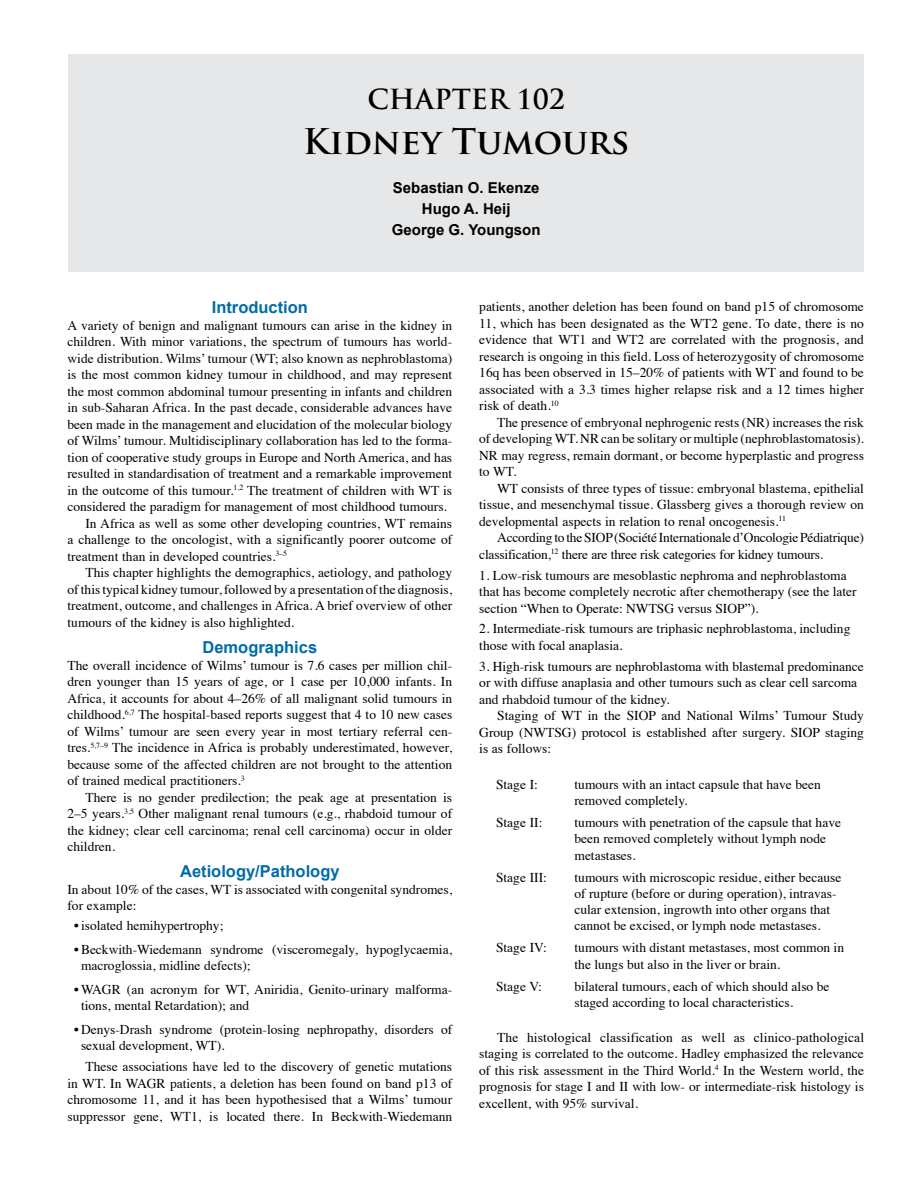
<style>
.page{position:relative;width:918px;height:1188px;background:#fff}
.page>*{position:absolute;margin:0;border:0;box-sizing:border-box;transform-origin:0 0}
.t1{font:700 34.5px "Trajan Pro";color:#000}
.t2{font:700 27px "Trajan Pro";color:#000}
.t3{font:700 16.5px "Arial";color:#006ca7}
.t4{font:700 15px/21px "Arial";color:#000;text-align:center}
.t5{font:13.5px/16.5px "Times";color:#000}
</style>
<div class="page">
<div style="left:68px;top:54px;width:796px;height:217px;background:#e6e7e8"></div>
<h2 class="t2" style="left:367px;top:83px;width:199px">CHAPTER 102</h2>
<h1 class="t1" style="left:303px;top:120px;width:328px">Kidney Tumours</h1>
<p class="t4" style="left:392px;top:178px;width:150px">Sebastian O. Ekenze<br>Hugo A. Heij<br>George G. Youngson</p>
<p class="t3" style="left:212px;top:296px;width:98px">Introduction</p>
<p class="t5" style="left:68px;top:316px;width:386px">A variety of benign and malignant tumours can arise in the kidney in</p>
<p class="t5" style="left:68px;top:332px;width:386px">children. With minor variations, the spectrum of tumours has world-</p>
<p class="t5" style="left:68px;top:349px;width:386px">wide distribution. Wilms’ tumour (WT; also known as nephroblastoma)</p>
<p class="t5" style="left:68px;top:365px;width:386px">is the most common kidney tumour in childhood, and may represent</p>
<p class="t5" style="left:68px;top:382px;width:386px">the most common abdominal tumour presenting in infants and children</p>
<p class="t5" style="left:68px;top:398px;width:386px">in sub-Saharan Africa. In the past decade, considerable advances have</p>
<p class="t5" style="left:68px;top:415px;width:386px">been made in the management and elucidation of the molecular biology</p>
<p class="t5" style="left:68px;top:431px;width:386px">of Wilms’ tumour. Multidisciplinary collaboration has led to the forma-</p>
<p class="t5" style="left:68px;top:448px;width:386px">tion of cooperative study groups in Europe and North America, and has</p>
<p class="t5" style="left:68px;top:464px;width:386px">resulted in standardisation of treatment and a remarkable improvement</p>
<p class="t5" style="left:68px;top:481px;width:386px">in the outcome of this tumour.<sup>1,2</sup> The treatment of children with WT is</p>
<p class="t5" style="left:68px;top:497px;width:381px">considered the paradigm for management of most childhood tumours.</p>
<p class="t5" style="left:85px;top:514px;width:368px">In Africa as well as some other developing countries, WT remains</p>
<p class="t5" style="left:68px;top:530px;width:386px">a challenge to the oncologist, with a significantly poorer outcome of</p>
<p class="t5" style="left:68px;top:547px;width:221px">treatment than in developed countries.<sup>3–5</sup></p>
<p class="t5" style="left:85px;top:563px;width:368px">This chapter highlights the demographics, aetiology, and pathology</p>
<p class="t5" style="left:68px;top:580px;width:386px">of this typical kidney tumour, followed by a presentation of the diagnosis,</p>
<p class="t5" style="left:68px;top:596px;width:386px">treatment, outcome, and challenges in Africa. A brief overview of other</p>
<p class="t5" style="left:68px;top:613px;width:228px">tumours of the kidney is also highlighted.</p>
<p class="t3" style="left:203px;top:636px;width:116px">Demographics</p>
<p class="t5" style="left:67px;top:656px;width:386px;text-align:justify">The overall incidence of Wilms’ tumour is 7.6 cases per million chil&shy;dren younger than 15 years of age, or 1 case per 10,000 infants. In Africa, it accounts for about 4–26% of all malignant solid tumours in childhood.<sup>6,7</sup> The hospital-based reports suggest that 4 to 10 new cases of Wilms’ tumour are seen every year in most tertiary referral cen&shy;tres.<sup>5,7–9</sup> The incidence in Africa is probably underestimated, however, because some of the affected children are not brought to the attention of trained medical practitioners.<sup>3</sup></p>
<p class="t5" style="left:67px;top:788px;width:386px;text-align:justify;text-indent:18px">There is no gender predilection; the peak age at presentation is 2–5 years.<sup>3,5</sup> Other malignant renal tumours (e.g., rhabdoid tumour of the kidney; clear cell carcinoma; renal cell carcinoma) occur in older children.</p>
<p class="t3" style="left:180px;top:861px;width:161px">Aetiology/Pathology</p>
<p class="t5" style="left:68px;top:880px;width:386px">In about 10% of the cases, WT is associated with congenital syndromes, for example:</p>
<p class="t5" style="left:74px;top:916px;width:151px">•isolated hemihypertrophy;</p>
<p class="t5" style="left:81px;top:940px;width:373px;text-indent:-7px">•Beckwith-Wiedemann syndrome (visceromegaly, hypoglycaemia, macroglossia, midline defects);</p>
<p class="t5" style="left:81px;top:980px;width:373px;text-indent:-7px">•WAGR (an acronym for WT, Aniridia, Genito-urinary malforma&shy;tions, mental Retardation); and</p>
<p class="t5" style="left:81px;top:1020px;width:373px;text-indent:-7px">• Denys-Drash syndrome (protein-losing nephropathy, disorders of sexual development, WT).</p>
<p class="t5" style="left:68px;top:1057px;width:386px;text-align:justify;text-indent:18px">These associations have led to the discovery of genetic mutations in WT. In WAGR patients, a deletion has been found on band p13 of chromosome 11, and it has been hypothesised that a Wilms’ tumour suppressor gene, WT1, is located there. In Beckwith-Wiedemann</p>
<p class="t5" style="left:479px;top:297px;width:386px;text-align:justify">patients, another deletion has been found on band p15 of chromosome 11, which has been designated as the WT2 gene. To date, there is no evidence that WT1 and WT2 are correlated with the prognosis, and research is ongoing in this field. Loss of heterozygosity of chromosome 16q has been observed in 15–20% of patients with WT and found to be associated with a 3.3 times higher relapse risk and a 12 times higher risk of death.<sup>10</sup></p>
<p class="t5" style="left:479px;top:413px;width:386px;text-align:justify;text-indent:18px">The presence of embryonal nephrogenic rests (NR) increases the risk of developing WT. NR can be solitary or multiple (nephroblastomatosis).<br>NR may regress, remain dormant, or become hyperplastic and progress to WT.</p>
<p class="t5" style="left:479px;top:479px;width:386px;text-align:justify;text-indent:18px">WT consists of three types of tissue: embryonal blastema, epithelial tissue, and mesenchymal tissue. Glassberg gives a thorough review on developmental aspects in relation to renal oncogenesis.<sup>11</sup></p>
<p class="t5" style="left:479px;top:528px;width:386px;text-indent:18px">According to the SIOP (Société Internationale d’Oncologie Pédiatrique) classification,<sup>12</sup> there are three risk categories for kidney tumours.</p>
<p class="t5" style="left:479px;top:566px;width:379px">1. Low-risk tumours are mesoblastic nephroma and nephroblastoma that has become completely necrotic after chemotherapy (see the later section “When to Operate: NWTSG versus SIOP”).</p>
<p class="t5" style="left:479px;top:619px;width:373px">2. Intermediate-risk tumours are triphasic nephroblastoma, including those with focal anaplasia.</p>
<p class="t5" style="left:479px;top:657px;width:386px">3. High-risk tumours are nephroblastoma with blastemal predominance or with diffuse anaplasia and other tumours such as clear cell sarcoma and rhabdoid tumour of the kidney.</p>
<p class="t5" style="left:479px;top:706px;width:386px;text-align:justify;text-indent:18px">Staging of WT in the SIOP and National Wilms’ Tumour Study Group (NWTSG) protocol is established after surgery. SIOP staging is as follows:</p>
<p class="t5" style="left:496px;top:775px;width:43px">Stage I:</p>
<p class="t5" style="left:574px;top:775px;width:248px">tumours with an intact capsule that have been removed completely.</p>
<p class="t5" style="left:496px;top:813px;width:48px">Stage II:</p>
<p class="t5" style="left:574px;top:813px;width:268px">tumours with penetration of the capsule that have been removed completely without lymph node metastases.</p>
<p class="t5" style="left:496px;top:868px;width:52px">Stage III:</p>
<p class="t5" style="left:574px;top:868px;width:268px">tumours with microscopic residue, either because of rupture (before or during operation), intravas&shy;cular extension, ingrowth into other organs that cannot be excised, or lymph node metastases.</p>
<p class="t5" style="left:496px;top:938px;width:52px">Stage IV:</p>
<p class="t5" style="left:574px;top:939px;width:271px">tumours with distant metastases, most common in the lungs but also in the liver or brain.</p>
<p class="t5" style="left:496px;top:977px;width:47px">Stage V:</p>
<p class="t5" style="left:574px;top:977px;width:256px">bilateral tumours, each of which should also be staged according to local characteristics.</p>
<p class="t5" style="left:479px;top:1028px;width:386px;text-align:justify;text-indent:18px">The histological classification as well as clinico-pathological staging is correlated to the outcome. Hadley emphasized the relevance of this risk assessment in the Third World.<sup>4</sup> In the Western world, the prognosis for stage I and II with low- or intermediate-risk histology is excellent, with 95% survival.</p>
</div>
